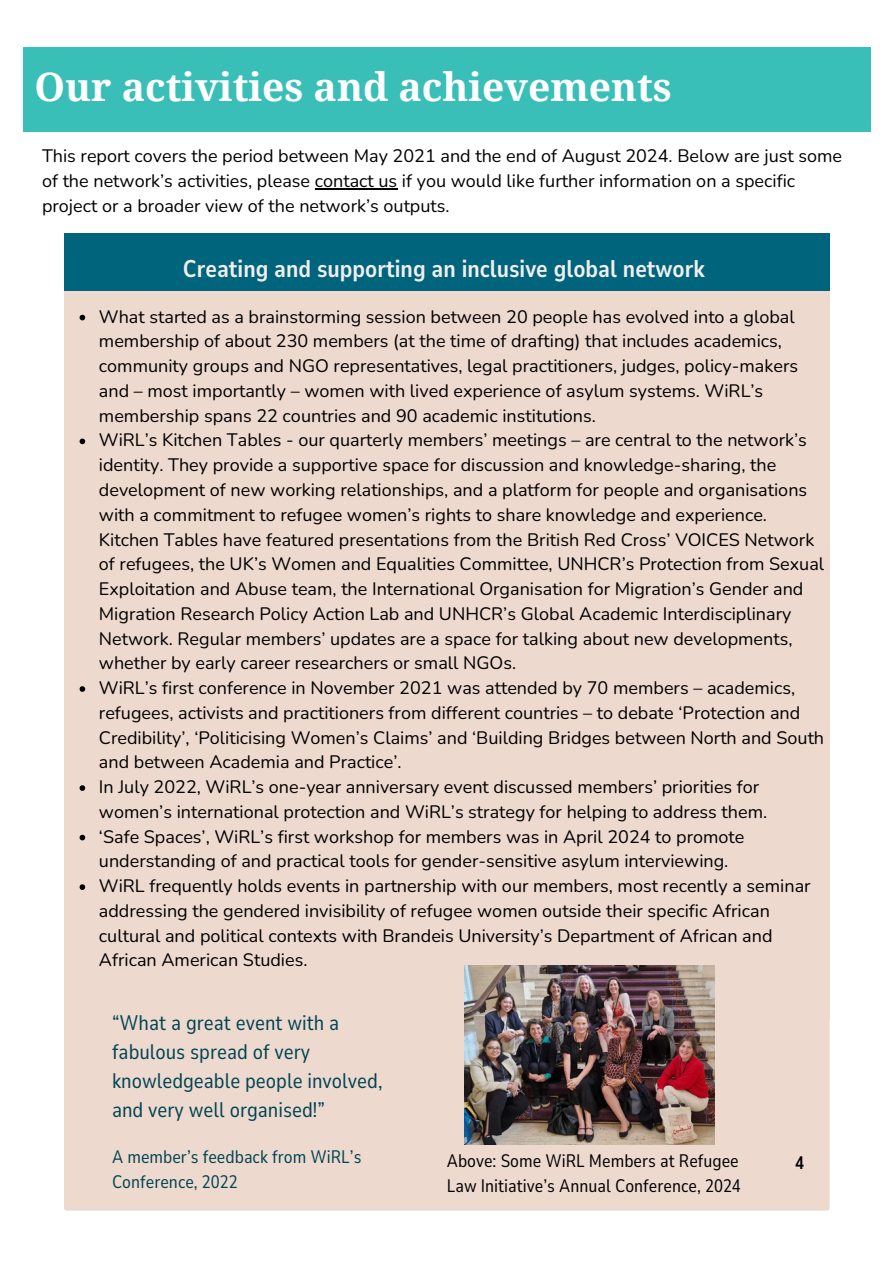
<style>
.page{position:relative;width:894px;height:1264px;background:#fff}
.page>*{position:absolute;margin:0;border:0;box-sizing:border-box;transform-origin:0 0}
.t1{font:700 39px "Droid Serif";color:#fff}
.t2{font:700 24px "Nunito Sans 10 pt Condensed";color:#f1efed}
.t3{font:21px/29.2px "Nunito Sans 10 pt Condensed";color:#004353}
.t4{font:18px/24.8px "Nunito";color:#000}
.t5{font:18px/24.8px "Nunito Sans 10 pt Condensed";color:#000}
.t6{font:18px/24.8px "Nunito Sans 10 pt Condensed";color:#004353}
.t7{font:700 18px "Nunito Sans 10 pt Condensed";color:#000}
</style>
<div class="page">
<div style="left:64px;top:1020px;width:765px;height:190px;background:#edd9ce"></div>
<div style="left:64px;top:291px;width:765px;height:729px;background:#edd9ce"></div>
<svg style="left:80px;top:315px;width:5px;height:5px"></svg>
<svg style="left:80px;top:438px;width:5px;height:6px"></svg>
<svg style="left:80px;top:686px;width:5px;height:5px"></svg>
<svg style="left:80px;top:785px;width:5px;height:5px"></svg>
<svg style="left:80px;top:834px;width:5px;height:6px"></svg>
<svg style="left:80px;top:884px;width:5px;height:5px"></svg>
<div style="left:64px;top:233px;width:765px;height:58px;background:#00647c"></div>
<div style="left:23px;top:47px;width:847px;height:85px;background:#39bfb7"></div>
<img style="left:464px;top:965px;width:250px;height:179px">
<hr style="left:315px;top:188px;width:82px;height:1px;background:#000">
<p class="t1" style="left:35px;top:65px;width:638px">Our activities and achievements</p>
<p class="t4" style="left:42px;top:144px;width:801px">This report covers the period between May 2021 and the end of August 2024. Below are just some of the network’s activities, please contact us if you would like further information on a specific project or a broader view of the network’s outputs.</p>
<p class="t2" style="left:183px;top:253px;width:523px">Creating and supporting an inclusive global network</p>
<p class="t4" style="left:99px;top:304px;width:700px">What started as a brainstorming session between 20 people has evolved into a global membership of about 230 members (at the time of drafting) that includes academics, community groups and NGO representatives, legal practitioners, judges, policy-makers and – most importantly – women with lived experience of asylum systems. WiRL’s membership spans 22 countries and 90 academic institutions.</p>
<p class="t4" style="left:99px;top:428px;width:726px">WiRL’s Kitchen Tables - our quarterly members’ meetings – are central to the network’s identity. They provide a supportive space for discussion and knowledge-sharing, the development of new working relationships, and a platform for people and organisations with a commitment to refugee women’s rights to share knowledge and experience.<br>Kitchen Tables have featured presentations from the British Red Cross’ VOICES Network of refugees, the UK’s Women and Equalities Committee, UNHCR’s Protection from Sexual Exploitation and Abuse team, the International Organisation for Migration’s Gender and Migration Research Policy Action Lab and UNHCR’s Global Academic Interdisciplinary Network. Regular members’ updates are a space for talking about new developments, whether by early career researchers or small NGOs.</p>
<h1 class="t4" style="left:99px;top:675px;width:726px">WiRL’s first conference in November 2021 was attended by 70 members – academics, refugees, activists and practitioners from different countries – to debate ‘Protection and Credibility’, ‘Politicising Women’s Claims’ and ‘Building Bridges between North and South and between Academia and Practice’.</h1>
<p class="t4" style="left:99px;top:774px;width:669px">In July 2022, WiRL’s one-year anniversary event discussed members’ priorities for women’s international protection and WiRL’s strategy for helping to address them.</p>
<p class="t4" style="left:99px;top:824px;width:647px">‘Safe Spaces’, WiRL’s first workshop for members was in April 2024 to promote understanding of and practical tools for gender-sensitive asylum interviewing.</p>
<p class="t4" style="left:99px;top:873px;width:713px">WiRL frequently holds events in partnership with our members, most recently a seminar addressing the gendered invisibility of refugee women outside their specific African cultural and political contexts with Brandeis University’s Department of African and African American Studies.</p>
<p class="t3" style="left:112px;top:1007px;width:272px">“What a great event with a fabulous spread of very knowledgeable people involved, and very well organised!”</p>
<p class="t6" style="left:112px;top:1145px;width:251px">A member’s feedback from WiRL’s<br>Conference, 2022</p>
<p class="t5" style="left:446px;top:1148px;width:295px">Above: Some WiRL Members at Refugee<br>Law Initiative’s Annual Conference, 2024</p>
<h2 class="t7" style="left:795px;top:1150px;width:10px">4</h2>
</div>
